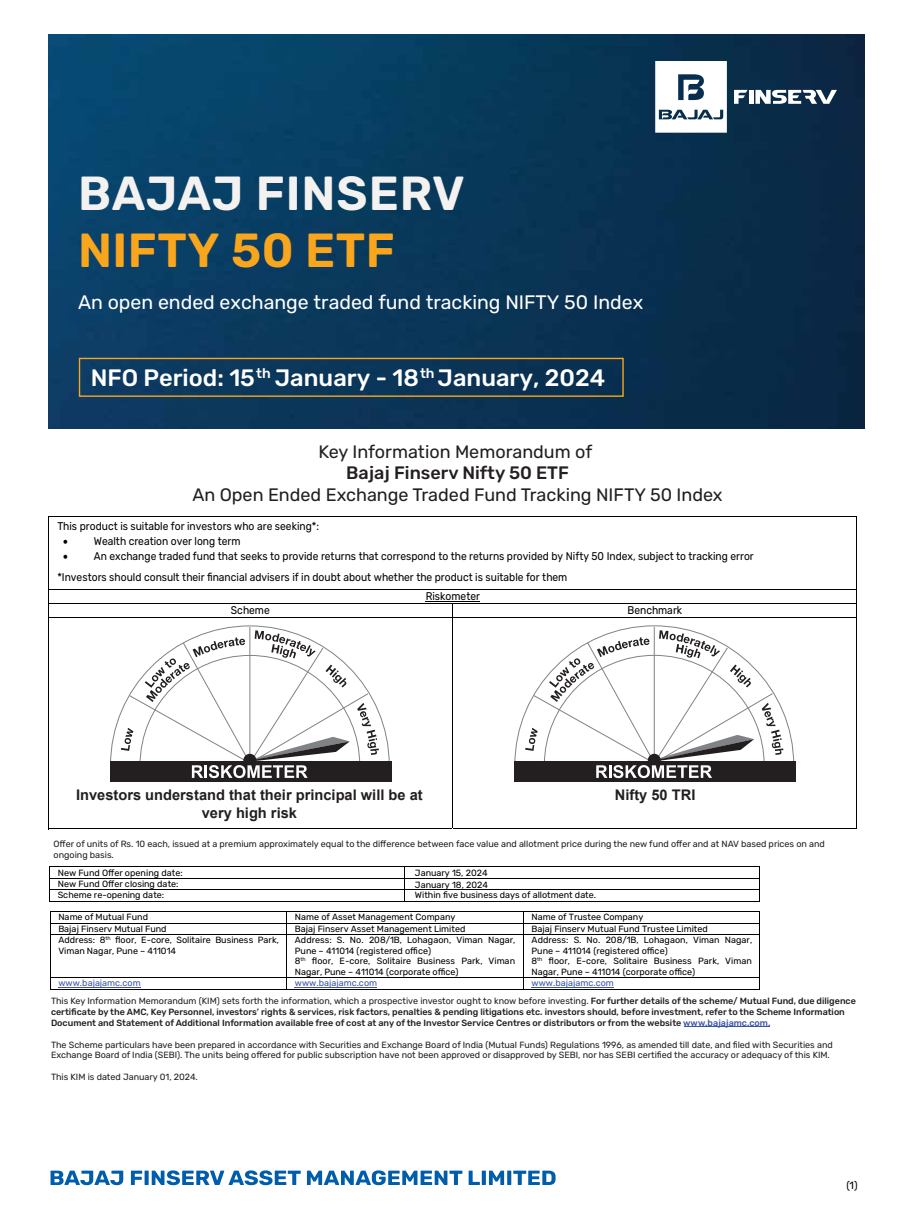
<style>
.page{position:relative;width:918px;height:1215px;background:#fff}
.page>*{position:absolute;margin:0;border:0;box-sizing:border-box;transform-origin:0 0}
.t1{font:600 47.85px "Rubik";letter-spacing:.015em;color:#f4f2f0}
.t2{font:600 47.85px "Rubik";letter-spacing:.01em;color:#f9a61d}
.t3{font:500 23.7px "Rubik";color:#fff}
.t4{font:19.5px "Rubik";color:#fff}
.t5{font:18px "Rubik";color:#231f20}
.t6{font:500 18px "Rubik";color:#231f20}
.t7{font:700 14.7px/17.5px "Arial";color:#231f20;text-align:center}
.t8{font:11.25px/21.8px "Rubik";color:#010101;scale:.92 1}
.t9{font:10.5px "Rubik";color:#010101}
.t10{font:9px/10.8px "Rubik";color:#231f20}
.t11{font:9px/10.6px "Rubik";color:#010101}
.t12{font:500 9px/10.8px "Rubik";color:#231f20}
.t13{font:9px "Rubik";letter-spacing:.005em;color:#3a53a4}
.s1{color:#3a53a4}
.s2{font-weight:500}
.s3{color:#3b54a4}
</style>
<div class="page">
<hr style="left:49px;top:516px;width:808px;height:1px;background:#010101">
<hr style="left:48px;top:517px;width:1px;height:72px;background:#010101">
<hr style="left:856px;top:517px;width:1px;height:72px;background:#010101">
<hr style="left:426px;top:601px;width:54px;height:1px;background:#010101">
<hr style="left:49px;top:589px;width:808px;height:1px;background:#010101">
<hr style="left:49px;top:603px;width:403px;height:1px;background:#010101">
<hr style="left:453px;top:603px;width:404px;height:1px;background:#010101">
<svg style="left:48px;top:589px;width:1px;height:29px"></svg>
<hr style="left:49px;top:617px;width:403px;height:1px;background:#010101">
<svg style="left:452px;top:603px;width:1px;height:15px"></svg>
<hr style="left:453px;top:617px;width:404px;height:1px;background:#010101">
<svg style="left:856px;top:590px;width:1px;height:27px"></svg>
<hr style="left:48px;top:618px;width:1px;height:211px;background:#010101">
<hr style="left:452px;top:618px;width:1px;height:210px;background:#010101">
<hr style="left:49px;top:828px;width:403px;height:1px;background:#010101">
<hr style="left:453px;top:828px;width:404px;height:1px;background:#010101">
<hr style="left:856px;top:618px;width:1px;height:211px;background:#010101">
<div style="left:110px;top:761px;width:281px;height:21px;background:#231f20"></div>
<svg style="left:110px;top:626px;width:280px;height:152px"></svg>
<div style="left:514px;top:761px;width:282px;height:21px;background:#231f20"></div>
<svg style="left:515px;top:626px;width:279px;height:152px"></svg>
<hr style="left:50px;top:867px;width:354px;height:1px;background:#010101">
<hr style="left:405px;top:867px;width:354px;height:1px;background:#010101">
<hr style="left:50px;top:878px;width:354px;height:1px;background:#010101">
<hr style="left:405px;top:878px;width:354px;height:1px;background:#010101">
<hr style="left:50px;top:889px;width:354px;height:1px;background:#010101">
<hr style="left:405px;top:889px;width:354px;height:1px;background:#010101">
<svg style="left:49px;top:867px;width:1px;height:35px"></svg>
<hr style="left:50px;top:901px;width:354px;height:1px;background:#010101">
<svg style="left:404px;top:867px;width:1px;height:35px"></svg>
<hr style="left:405px;top:901px;width:354px;height:1px;background:#010101">
<svg style="left:759px;top:867px;width:1px;height:35px"></svg>
<hr style="left:51px;top:911px;width:235px;height:1px;background:#010101">
<hr style="left:287px;top:911px;width:236px;height:1px;background:#010101">
<hr style="left:524px;top:911px;width:236px;height:1px;background:#010101">
<hr style="left:51px;top:923px;width:235px;height:1px;background:#010101">
<hr style="left:287px;top:923px;width:236px;height:1px;background:#010101">
<hr style="left:524px;top:923px;width:236px;height:1px;background:#010101">
<svg style="left:50px;top:911px;width:1px;height:24px"></svg>
<hr style="left:51px;top:934px;width:235px;height:1px;background:#010101">
<svg style="left:286px;top:911px;width:1px;height:24px"></svg>
<hr style="left:287px;top:934px;width:236px;height:1px;background:#010101">
<svg style="left:523px;top:911px;width:1px;height:24px"></svg>
<hr style="left:524px;top:934px;width:236px;height:1px;background:#010101">
<hr style="left:50px;top:935px;width:1px;height:42px;background:#010101">
<hr style="left:286px;top:935px;width:1px;height:42px;background:#010101">
<hr style="left:523px;top:935px;width:1px;height:42px;background:#010101">
<hr style="left:760px;top:935px;width:1px;height:42px;background:#010101">
<hr style="left:58px;top:987px;width:82px;height:1px;background:#3a53a4">
<hr style="left:295px;top:987px;width:82px;height:1px;background:#3a53a4">
<hr style="left:532px;top:987px;width:82px;height:1px;background:#3a53a4">
<hr style="left:51px;top:977px;width:235px;height:1px;background:#010101">
<hr style="left:287px;top:977px;width:236px;height:1px;background:#010101">
<hr style="left:524px;top:977px;width:236px;height:1px;background:#010101">
<svg style="left:50px;top:977px;width:1px;height:13px"></svg>
<hr style="left:51px;top:989px;width:235px;height:1px;background:#010101">
<svg style="left:286px;top:977px;width:1px;height:13px"></svg>
<hr style="left:287px;top:989px;width:236px;height:1px;background:#010101">
<svg style="left:523px;top:977px;width:1px;height:13px"></svg>
<hr style="left:524px;top:989px;width:236px;height:1px;background:#010101">
<hr style="left:685px;top:1027px;width:85px;height:1px;background:#3a53a4">
<svg style="left:51px;top:1171px;width:72px;height:14px"></svg>
<svg style="left:131px;top:1170px;width:170px;height:15px"></svg>
<svg style="left:307px;top:1170px;width:155px;height:15px"></svg>
<svg style="left:469px;top:1171px;width:87px;height:14px"></svg>
<img style="left:48px;top:34px;width:816px;height:394px">
<div style="left:79px;top:358px;width:545px;height:39px;border:1px solid #f9a61d"></div>
<svg style="left:655px;top:61px;width:72px;height:72px"></svg>
<div style="left:749px;top:90px;width:5px;height:14px;background:#fff"></div>
<svg style="left:734px;top:90px;width:14px;height:14px"></svg>
<svg style="left:755px;top:90px;width:82px;height:14px"></svg>
<h1 class="t1" style="left:78px;top:158px;width:388px">BAJAJ FINSERV</h1>
<h1 class="t2" style="left:78px;top:215px;width:318px">NIFTY 50 ETF</h1>
<h3 class="t4" style="left:78px;top:288px;width:567px">An open ended exchange traded fund tracking NIFTY 50 Index</h3>
<h2 class="t3" style="left:91px;top:360px;width:516px">NFO Period: 15<sup>th</sup> January - 18<sup>th</sup> January, 2024</h2>
<h3 class="t5" style="left:319px;top:438px;width:275px">Key Information Memorandum of</h3>
<h3 class="t6" style="left:346px;top:460px;width:224px">Bajaj Finserv Nifty 50 ETF</h3>
<h3 class="t5" style="left:192px;top:481px;width:532px">An Open Ended Exchange Traded Fund Tracking NIFTY 50 Index</h3>
<p class="t8" style="left:57px;top:516px;width:286px">This product is suitable for investors who are seeking*:</p>
<p class="t8" style="left:63px;top:530px;width:194px">• Wealth creation over long term</p>
<p class="t8" style="left:57px;top:545px;width:759px;text-indent:6px">• An exchange traded fund that seeks to provide returns that correspond to the returns provided by Nifty 50 Index, subject to tracking error *Investors should consult their financial advisers if in doubt about whether the product is suitable for them</p>
<p class="t8" style="left:426px;top:586px;width:61px">Riskometer</p>
<p class="t8" style="left:231px;top:600px;width:44px">Scheme</p>
<p class="t8" style="left:628px;top:600px;width:61px">Benchmark</p>
<h3 class="t7" style="left:76px;top:786px;width:348px">Investors understand that their principal will be at very high risk</h3>
<h3 class="t7" style="left:615px;top:786px;width:82px">Nifty 50 TRI</h3>
<p class="t10" style="left:54px;top:839px;width:773px">Offer of units of Rs. 10 each, issued at a premium approximately equal to the difference between face value and allotment price during the new fund offer and at NAV based prices on and ongoing basis.</p>
<p class="t11" style="left:58px;top:867px;width:127px;line-height:11.4px">New Fund Offer opening date:<br>New Fund Offer closing date:<br>Scheme re-opening date:</p>
<p class="t11" style="left:58px;top:912px;width:91px">Name of Mutual Fund</p>
<p class="t11" style="left:295px;top:912px;width:162px">Name of Asset Management Company</p>
<p class="t11" style="left:532px;top:912px;width:113px">Name of Trustee Company</p>
<p class="t11" style="left:58px;top:924px;width:110px">Bajaj Finserv Mutual Fund</p>
<p class="t11" style="left:295px;top:924px;width:172px">Bajaj Finserv Asset Management Limited</p>
<p class="t11" style="left:532px;top:924px;width:178px">Bajaj Finserv Mutual Fund Trustee Limited</p>
<p class="t11" style="left:58px;top:935px;width:222px">Address: 8<sup>th</sup> floor, E-core, Solitaire Business Park,<br>Viman Nagar, Pune – 411014</p>
<p class="t11" style="left:295px;top:935px;width:222px">Address: S. No. 208/1B, Lohagaon, Viman Nagar, Pune – 411014 (registered office)<br>8<sup>th</sup> floor, E-core, Solitaire Business Park, Viman Nagar, Pune – 411014 (corporate office)</p>
<p class="t11" style="left:532px;top:935px;width:222px">Address: S. No. 208/1B, Lohagaon, Viman Nagar, Pune – 411014 (registered office)<br>8<sup>th</sup> floor, E-core, Solitaire Business Park, Viman Nagar, Pune – 411014 (corporate office)</p>
<p class="t13" style="left:58px;top:977px;width:84px">www.bajajamc.com</p>
<p class="t13" style="left:295px;top:977px;width:84px">www.bajajamc.com</p>
<p class="t11" style="left:415px;top:867px;width:74px;line-height:12px">January 15, 2024<br>January 18, 2024</p>
<p class="t11" style="left:415px;top:890px;width:183px">Within five business days of allotment date.</p>
<p class="t10" style="left:51px;top:975px;width:806px;line-height:18px;text-indent:481px"><span class="s1">www.bajajamc.com<br></span>This Key Information Memorandum (KIM) sets forth the information, which a prospective investor ought to know before investing. <span class="s2">For further details of the scheme/ Mutual Fund, due diligence</span></p>
<p class="t12" style="left:51px;top:1007px;width:795px">certificate by the AMC, Key Personnel, investors’ rights &amp; services, risk factors, penalties &amp; pending litigations etc. investors should, before investment, refer to the Scheme Information<br>Document and Statement of Additional Information available free of cost at any of the Investor Service Centres or distributors or from the website <span class="s3">www.bajajamc.com.</span></p>
<p class="t10" style="left:51px;top:1039px;width:783px">The Scheme particulars have been prepared in accordance with Securities and Exchange Board of India (Mutual Funds) Regulations 1996, as amended till date, and filed with Securities and<br>Exchange Board of India (SEBI). The units being offered for public subscription have not been approved or disapproved by SEBI, nor has SEBI certified the accuracy or adequacy of this KIM.</p>
<p class="t10" style="left:51px;top:1072px;width:148px">This KIM is dated January 01, 2024.</p>
<p class="t9" style="left:846px;top:1178px;width:13px">(1)</p>
</div>
